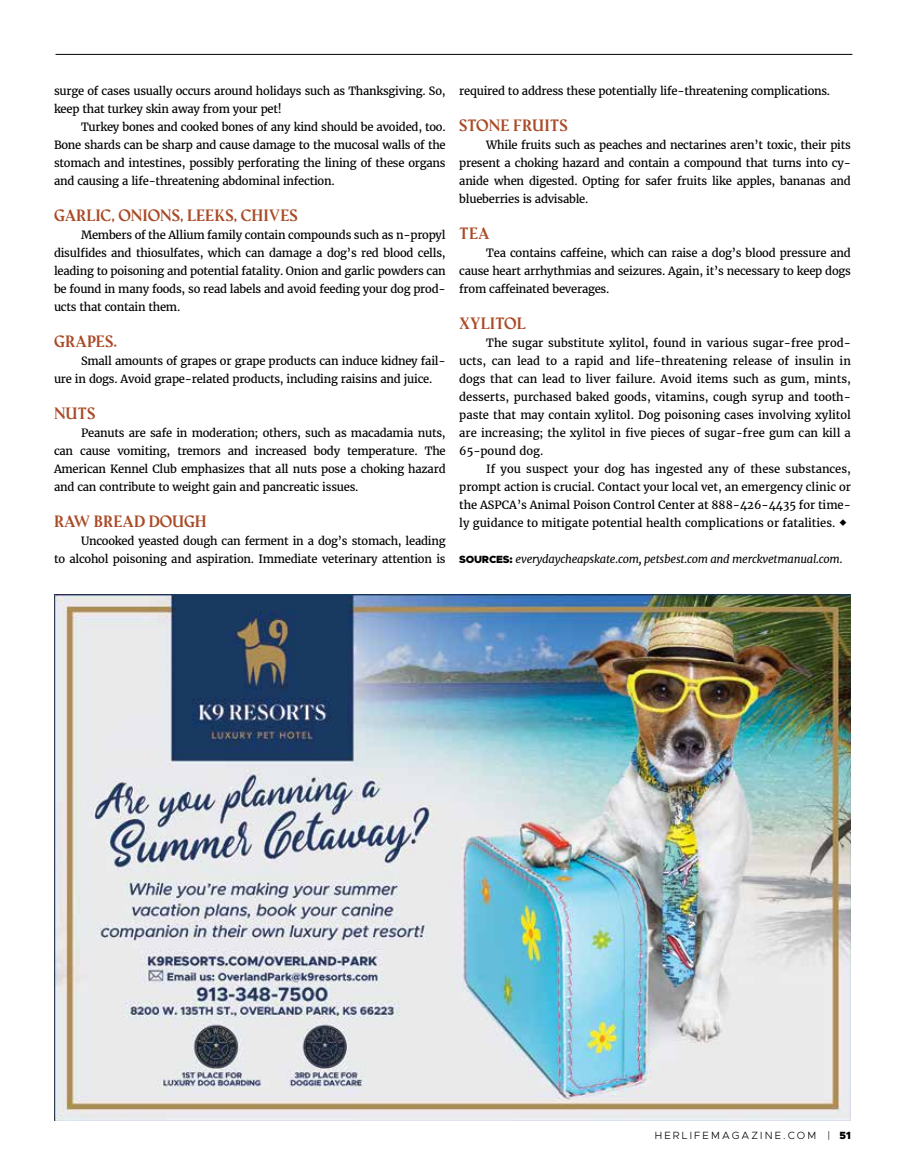
<style>
.page{position:relative;width:905px;height:1175px;background:#fff}
.page>*{position:absolute;margin:0;border:0;box-sizing:border-box;transform-origin:0 0}
.t1{font:700 15px "Amagro";color:#aa4a26}
.t2{font:11.25px/18px "Merriweather";letter-spacing:-.02em;color:#000;text-align:justify}
.t3{font:italic 11.25px "Merriweather";letter-spacing:-.02em;color:#000}
.t4{font:300 10.5px "Metropolis";letter-spacing:.2em;color:#000}
.s1{font-family:"Metropolis";font-weight:900;font-style:normal;font-size:10.5px}
.s2{font-weight:900}
</style>
<div class="page">
<hr style="left:56px;top:54px;width:796px;height:1px;background:#000">
<img style="left:54px;top:594px;width:796px;height:526px">
<p class="t2" style="left:54px;top:82px;width:393px">surge of cases usually occurs around holidays such as Thanksgiving. So, keep that turkey skin away from your pet!</p>
<p class="t2" style="left:54px;top:118px;width:393px;text-indent:27px">Turkey bones and cooked bones of any kind should be avoided, too.<br>Bone shards can be sharp and cause damage to the mucosal walls of the stomach and intestines, possibly perforating the lining of these organs and causing a life-threatening abdominal infection.</p>
<h1 class="t1" style="left:54px;top:206px;width:245px">GARLIC, ONIONS, LEEKS, CHIVES</h1>
<p class="t2" style="left:54px;top:226px;width:393px;text-indent:27px">Members of the Allium family contain compounds such as n-propyl disulfides and thiosulfates, which can damage a dog’s red blood cells, leading to poisoning and potential fatality. Onion and garlic powders can be found in many foods, so read labels and avoid feeding your dog prod&shy;ucts that contain them.</p>
<h1 class="t1" style="left:54px;top:332px;width:65px">GRAPES.</h1>
<p class="t2" style="left:54px;top:352px;width:393px;text-indent:27px">Small amounts of grapes or grape products can induce kidney fail&shy;ure in dogs. Avoid grape-related products, including raisins and juice.</p>
<h1 class="t1" style="left:54px;top:404px;width:43px">NUTS</h1>
<p class="t2" style="left:54px;top:424px;width:393px;text-indent:27px">Peanuts are safe in moderation; others, such as macadamia nuts, can cause vomiting, tremors and increased body temperature. The American Kennel Club emphasizes that all nuts pose a choking hazard and can contribute to weight gain and pancreatic issues.</p>
<h1 class="t1" style="left:54px;top:512px;width:154px">RAW BREAD DOUGH</h1>
<p class="t2" style="left:54px;top:532px;width:393px;text-align:right">Uncooked yeasted dough can ferment in a dog’s stomach, leading<br>to alcohol poisoning and aspiration. Immediate veterinary attention is</p>
<p class="t2" style="left:459px;top:82px;width:372px">required to address these potentially life-threatening complications.</p>
<h1 class="t1" style="left:459px;top:116px;width:110px">STONE FRUITS</h1>
<p class="t2" style="left:459px;top:136px;width:393px;text-indent:27px">While fruits such as peaches and nectarines aren’t toxic, their pits present a choking hazard and contain a compound that turns into cy&shy;anide when digested. Opting for safer fruits like apples, bananas and blueberries is advisable.</p>
<h1 class="t1" style="left:459px;top:224px;width:32px">TEA</h1>
<p class="t2" style="left:459px;top:244px;width:393px;text-indent:27px">Tea contains caffeine, which can raise a dog’s blood pressure and cause heart arrhythmias and seizures. Again, it’s necessary to keep dogs from caffeinated beverages.</p>
<h1 class="t1" style="left:459px;top:314px;width:68px">XYLITOL</h1>
<p class="t2" style="left:459px;top:334px;width:393px;text-indent:27px">The sugar substitute xylitol, found in various sugar-free prod&shy;ucts, can lead to a rapid and life-threatening release of insulin in dogs that can lead to liver failure. Avoid items such as gum, mints, desserts, purchased baked goods, vitamins, cough syrup and tooth&shy;paste that may contain xylitol. Dog poisoning cases involving xylitol are increasing; the xylitol in five pieces of sugar-free gum can kill a 65-pound dog.</p>
<p class="t2" style="left:459px;top:460px;width:393px;text-indent:27px">If you suspect your dog has ingested any of these substances, prompt action is crucial. Contact your local vet, an emergency clinic or the ASPCA’s Animal Poison Control Center at 888-426-4435 for time&shy;ly guidance to mitigate potential health complications or fatalities.</p>
<p class="t3" style="left:459px;top:552px;width:385px"><span class="s1">SOURCES:</span> everydaycheapskate.com, petsbest.com and merckvetmanual.com.</p>
<p class="t4" style="left:655px;top:1128px;width:197px">HERLIFEMAGAZINE.COM | <span class="s2">51</span></p>
</div>
